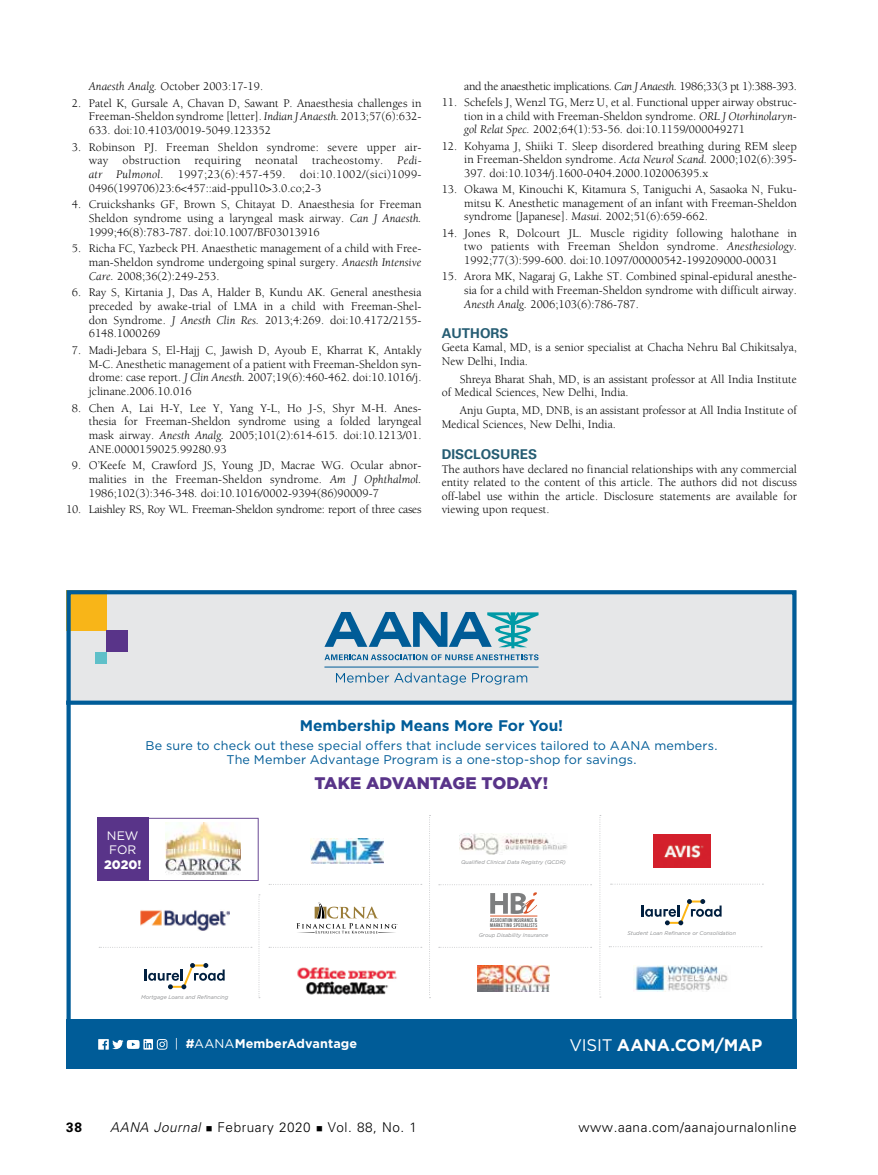
<style>
.page{position:relative;width:878px;height:1175px;background:#fff}
.page>*{position:absolute;margin:0;border:0;box-sizing:border-box;transform-origin:0 0}
.t1{font:900 16.8px "Gotham";letter-spacing:-.015em;color:#593489}
.t2{font:700 16.8px "Gotham";letter-spacing:-.01em;color:#fff}
.t3{font:700 15.45px "Gotham";color:#005c98}
.t4{font:300 13.5px "Univers";letter-spacing:.04em;color:#000}
.t5{font:700 13.5px "Univers";color:#265d73}
.t6{font:700 13.5px "Univers";color:#000}
.t7{font:12.6px/14px "Gotham";letter-spacing:.01em;color:#005c97;text-align:center}
.t8{font:700 12.6px "Gotham";letter-spacing:.005em;color:#fff}
.t9{font:12.3px/14.7px "Gotham";color:#fff}
.t10{font:900 12.3px "Gotham";color:#fff}
.t11{font:12px/13.6px "Berkeley";color:#000;text-align:justify}
.t12{font:12px "Berkeley";letter-spacing:-.025em;color:#000}
.t13{font:italic 5.4px "Gotham";color:#8a8c8e}
.t14{font:4.2px/5.7px "Bebas";letter-spacing:.035em;color:#5f6162}
.s1{font-style:italic}
.s2{font-weight:400}
</style>
<div class="page">
<div style="left:66px;top:591px;width:730px;height:110px;background:#e6e7e8"></div>
<svg style="left:71px;top:700px;width:720px;height:4px;background:#2270a3"></svg>
<svg style="left:336px;top:672px;width:130px;height:12px"></svg>
<svg style="left:472px;top:673px;width:55px;height:11px"></svg>
<svg style="left:324px;top:654px;width:214px;height:6px"></svg>
<svg style="left:324px;top:612px;width:214px;height:36px"></svg>
<hr style="left:324px;top:666px;width:214px;height:1px;background:#005c97">
<div style="left:66px;top:590px;width:41px;height:40px;background:#f8b518"></div>
<div style="left:95px;top:652px;width:12px;height:11px;background:#5fc0c9"></div>
<div style="left:107px;top:630px;width:21px;height:22px;background:#593489"></div>
<div style="left:66px;top:1019px;width:730px;height:49px;background:#005c98"></div>
<svg style="left:98px;top:1039px;width:69px;height:10px"></svg>
<svg style="left:258px;top:894px;width:2px;height:104px"></svg>
<svg style="left:429px;top:815px;width:1px;height:183px"></svg>
<svg style="left:99px;top:947px;width:153px;height:1px"></svg>
<svg style="left:269px;top:947px;width:153px;height:1px"></svg>
<svg style="left:439px;top:884px;width:152px;height:1px"></svg>
<svg style="left:439px;top:947px;width:152px;height:1px"></svg>
<svg style="left:269px;top:884px;width:153px;height:1px"></svg>
<svg style="left:599px;top:815px;width:2px;height:182px"></svg>
<svg style="left:610px;top:883px;width:153px;height:1px"></svg>
<svg style="left:609px;top:946px;width:153px;height:1px"></svg>
<img style="left:141px;top:910px;width:88px;height:21px">
<img style="left:653px;top:834px;width:57px;height:33px">
<img style="left:633px;top:965px;width:95px;height:26px">
<img style="left:297px;top:967px;width:100px;height:28px">
<svg style="left:641px;top:899px;width:80px;height:26px"></svg>
<img style="left:459px;top:833px;width:108px;height:21px">
<svg style="left:296px;top:902px;width:100px;height:31px"></svg>
<img style="left:478px;top:965px;width:71px;height:26px">
<img style="left:310px;top:838px;width:73px;height:25px">
<svg style="left:148px;top:817px;width:110px;height:64px"></svg>
<div style="left:97px;top:817px;width:51px;height:64px;background:#593489"></div>
<hr style="left:490px;top:928px;width:47px;height:1px;background:#db5427">
<hr style="left:490px;top:915px;width:47px;height:1px;background:#db5427">
<svg style="left:490px;top:892px;width:47px;height:22px"></svg>
<div style="left:66px;top:590px;width:730px;height:437px;border:4px solid #005c98"></div>
<svg style="left:145px;top:963px;width:80px;height:26px"></svg>
<p class="t11" style="left:89px;top:80px;width:176px"><span class="s1">Anaesth Analg.</span> October 2003:17-19.</p>
<p class="t11" style="left:89px;top:96px;width:334px;text-indent:-17px">2. Patel K, Gursale A, Chavan D, Sawant P. Anaesthesia challenges in Freeman-Sheldon syndrome [letter]. <span class="s1">Indian J Anaesth.</span> 2013;57(6):632- 633. doi:10.4103/0019-5049.123352</p>
<p class="t11" style="left:89px;top:140px;width:334px;text-indent:-17px">3. Robinson PJ. Freeman Sheldon syndrome: severe upper air&shy;way obstruction requiring neonatal tracheostomy. <span class="s1">Pedi&shy;atr Pulmonol.</span> 1997;23(6):457-459. doi:10.1002/(sici)1099- 0496(199706)23:6&lt;457::aid-ppul10&gt;3.0.co;2-3</p>
<p class="t11" style="left:89px;top:198px;width:334px;text-indent:-17px">4. Cruickshanks GF, Brown S, Chitayat D. Anaesthesia for Freeman Sheldon syndrome using a laryngeal mask airway. <span class="s1">Can J Anaesth.<br></span>1999;46(8):783-787. doi:10.1007/BF03013916</p>
<p class="t11" style="left:89px;top:242px;width:334px;text-indent:-17px">5. Richa FC, Yazbeck PH. Anaesthetic management of a child with Free&shy;man-Sheldon syndrome undergoing spinal surgery. <span class="s1">Anaesth Intensive Care.</span> 2008;36(2):249-253.</p>
<p class="t11" style="left:89px;top:286px;width:334px;text-indent:-17px">6. Ray S, Kirtania J, Das A, Halder B, Kundu AK. General anesthesia preceded by awake-trial of LMA in a child with Freeman-Shel&shy;don Syndrome. <span class="s1">J Anesth Clin Res.</span> 2013;4:269. doi:10.4172/2155- 6148.1000269</p>
<p class="t11" style="left:89px;top:343px;width:334px;text-indent:-17px">7. Madi-Jebara S, El-Hajj C, Jawish D, Ayoub E, Kharrat K, Antakly M-C. Anesthetic management of a patient with Freeman-Sheldon syn&shy;drome: case report. <span class="s1">J Clin Anesth.</span> 2007;19(6):460-462. doi:10.1016/j. jclinane.2006.10.016</p>
<p class="t11" style="left:89px;top:401px;width:334px;text-indent:-17px">8. Chen A, Lai H-Y, Lee Y, Yang Y-L, Ho J-S, Shyr M-H. Anes&shy;thesia for Freeman-Sheldon syndrome using a folded laryngeal mask airway. <span class="s1">Anesth Analg.</span> 2005;101(2):614-615. doi:10.1213/01.<br>ANE.0000159025.99280.93</p>
<p class="t11" style="left:89px;top:459px;width:334px;text-indent:-17px">9. O’Keefe M, Crawford JS, Young JD, Macrae WG. Ocular abnor&shy;malities in the Freeman-Sheldon syndrome. <span class="s1">Am J Ophthalmol.<br></span>1986;102(3):346-348. doi:10.1016/0002-9394(86)90009-7</p>
<p class="t12" style="left:66px;top:503px;width:357px">10. Laishley RS, Roy WL. Freeman-Sheldon syndrome: report of three cases</p>
<p class="t12" style="left:464px;top:80px;width:334px">and the anaesthetic implications. <span class="s1">Can J Anaesth.</span> 1986;33(3 pt 1):388-393.</p>
<p class="t11" style="left:464px;top:96px;width:334px;text-indent:-22px">11. Schefels J, Wenzl TG, Merz U, et al. Functional upper airway obstruc&shy;tion in a child with Freeman-Sheldon syndrome. <span class="s1">ORL J Otorhinolaryn&shy;gol Relat Spec.</span> 2002;64(1):53-56. doi:10.1159/000049271</p>
<p class="t11" style="left:464px;top:140px;width:334px;text-indent:-22px">12. Kohyama J, Shiiki T. Sleep disordered breathing during REM sleep in Freeman-Sheldon syndrome. <span class="s1">Acta Neurol Scand.</span> 2000;102(6):395- 397. doi:10.1034/j.1600-0404.2000.102006395.x</p>
<p class="t11" style="left:464px;top:183px;width:334px;text-indent:-22px">13. Okawa M, Kinouchi K, Kitamura S, Taniguchi A, Sasaoka N, Fuku&shy;mitsu K. Anesthetic management of an infant with Freeman-Sheldon syndrome [Japanese]. <span class="s1">Masui.</span> 2002;51(6):659-662.</p>
<p class="t11" style="left:464px;top:227px;width:334px;text-indent:-22px">14. Jones R, Dolcourt JL. Muscle rigidity following halothane in two patients with Freeman Sheldon syndrome. <span class="s1">Anesthesiology.<br></span>1992;77(3):599-600. doi:10.1097/00000542-199209000-00031</p>
<p class="t11" style="left:464px;top:270px;width:334px;text-indent:-22px">15. Arora MK, Nagaraj G, Lakhe ST. Combined spinal-epidural anesthe&shy;sia for a child with Freeman-Sheldon syndrome with difficult airway.<br><span class="s1">Anesth Analg.</span> 2006;103(6):786-787.</p>
<p class="t5" style="left:441px;top:325px;width:68px">AUTHORS</p>
<p class="t11" style="left:441px;top:341px;width:357px">Geeta Kamal, MD, is a senior specialist at Chacha Nehru Bal Chikitsalya,<br>New Delhi, India.</p>
<p class="t11" style="left:441px;top:372px;width:357px;text-indent:18px">Shreya Bharat Shah, MD, is an assistant professor at All India Institute of Medical Sciences, New Delhi, India.</p>
<p class="t11" style="left:441px;top:404px;width:357px;text-indent:18px">Anju Gupta, MD, DNB, is an assistant professor at All India Institute of<br>Medical Sciences, New Delhi, India.</p>
<p class="t5" style="left:441px;top:446px;width:97px">DISCLOSURES</p>
<p class="t11" style="left:441px;top:462px;width:357px">The authors have declared no financial relationships with any commercial entity related to the content of this article. The authors did not discuss off-label use within the article. Disclosure statements are available for viewing upon request.</p>
<p class="t3" style="left:300px;top:715px;width:265px">Membership Means More For You!</p>
<p class="t7" style="left:145px;top:738px;width:573px">Be sure to check out these special o ers that include services tailored to AANA members.<br>The Member Advantage Program is a one-stop-shop for savings.</p>
<h1 class="t1" style="left:314px;top:772px;width:235px">TAKE ADVANTAGE TODAY!</h1>
<p class="t9" style="left:107px;top:827px;width:33px">NEW<br>FOR</p>
<p class="t10" style="left:104px;top:856px;width:39px">2020!</p>
<p class="t13" style="left:141px;top:993px;width:89px">Mortgage Loans and Refinancing</p>
<p class="t13" style="left:461px;top:858px;width:106px">Qualified Clinical Data Registry (QCDR)</p>
<p class="t14" style="left:490px;top:916px;width:49px">ASSOCIATION INSURANCE &amp;<br>MARKETING SPECIALISTS</p>
<p class="t13" style="left:478px;top:932px;width:71px">Group Disability Insurance</p>
<p class="t13" style="left:627px;top:929px;width:110px">Student Loan Refinance or Consolidation</p>
<p class="t8" style="left:175px;top:1035px;width:184px"><span class="s2">|</span> #<span class="s2">AANA</span>MemberAdvantage</p>
<h1 class="t2" style="left:569px;top:1033px;width:194px"><span class="s2">VISIT</span> AANA.COM/MAP</h1>
<p class="t6" style="left:66px;top:1119px;width:17px">38</p>
<p class="t4" style="left:110px;top:1119px;width:308px"><span class="s1">AANA Journal</span> ■ February 2020 ■ Vol. 88, No. 1</p>
<p class="t4" style="left:578px;top:1119px;width:220px">www.aana.com/aanajournalonline</p>
</div>
